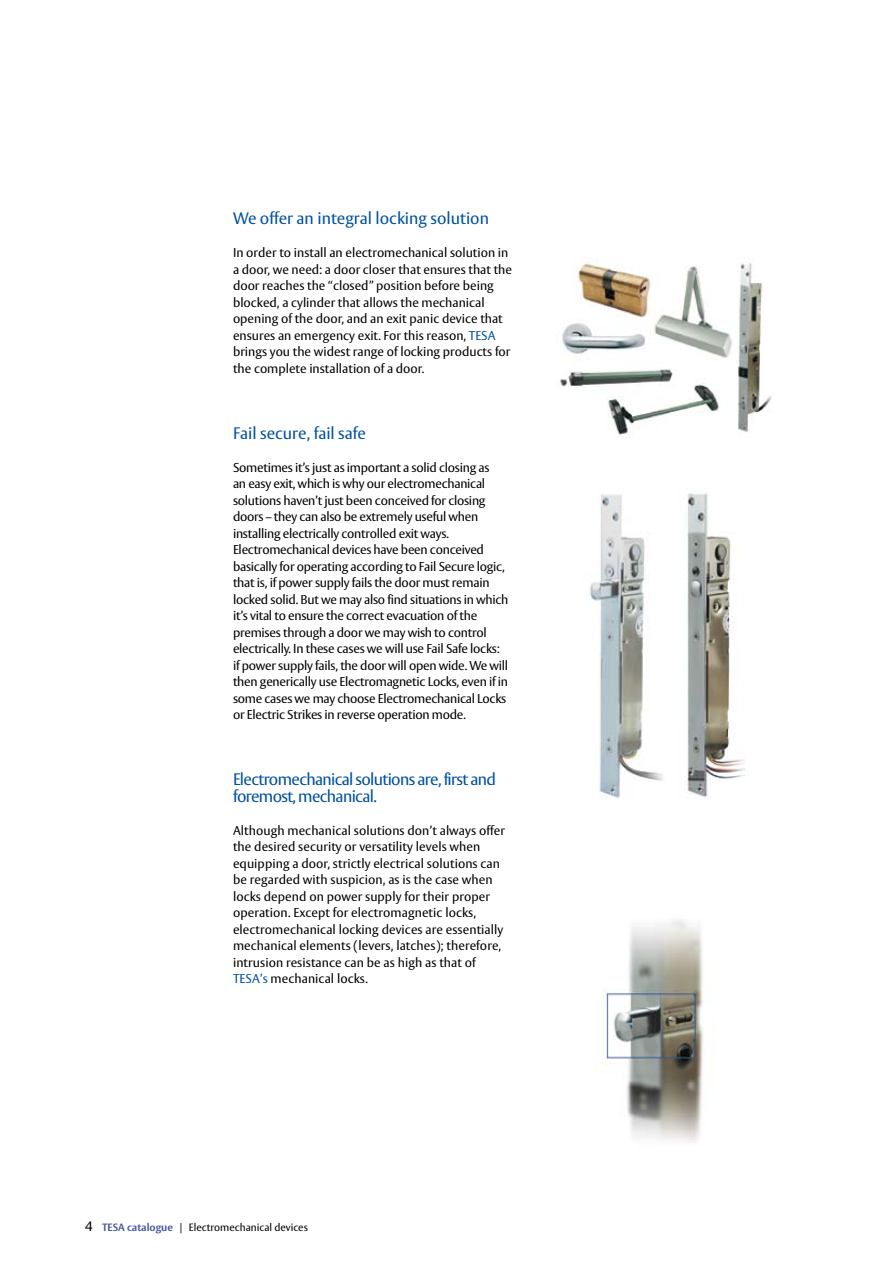
<style>
.page{position:relative;width:893px;height:1263px;background:#fff}
.page>*{position:absolute;margin:0;border:0;box-sizing:border-box;transform-origin:0 0}
.t1{font:16.5px/16.5px "ASSA Vesta";letter-spacing:-.04em;color:#00519e}
.t2{font:16.5px "ASSA Vesta";color:#00519e}
.t3{font:12.75px/16.5px "ASSA Vesta";color:#000}
.t4{font:12.75px/16.5px "ASSA Vesta";letter-spacing:-.02em;color:#000}
.t5{font:10.5px "ASSA Vesta";color:#000}
.s1{color:#00519e}
.s2{font-size:13.5px}
.s3{font-weight:700;color:#49579f}
</style>
<div class="page">
<img style="left:594px;top:920px;width:110px;height:223px">
<img style="left:687px;top:493px;width:58px;height:306px">
<img style="left:589px;top:494px;width:74px;height:305px">
<img style="left:560px;top:257px;width:212px;height:178px">
<p class="t2" style="left:233px;top:208px;width:258px">We offer an integral locking solution</p>
<p class="t3" style="left:233px;top:245px;width:280px">In order to install an electromechanical solution in a door, we need: a door closer that ensures that the door reaches the “closed” position before being blocked, a cylinder that allows the mechanical opening of the door, and an exit panic device that ensures an emergency exit. For this reason, <span class="s1">TESA </span>brings you the widest range of locking products for the complete installation of a door.</p>
<p class="t2" style="left:233px;top:423px;width:135px">Fail secure, fail safe</p>
<p class="t4" style="left:233px;top:459px;width:277px">Sometimes it’s just as important a solid closing as<br>an easy exit, which is why our electromechanical solutions haven’t just been conceived for closing doors – they can also be extremely useful when installing electrically controlled exit ways.<br>Electromechanical devices have been conceived basically for operating according to Fail Secure logic, that is, if power supply fails the door must remain locked solid. But we may also find situations in which it’s vital to ensure the correct evacuation of the premises through a door we may wish to control electrically. In these cases we will use Fail Safe locks: if power supply fails, the door will open wide. We will then generically use Electromagnetic Locks, even if in some cases we may choose Electromechanical Locks or Electric Strikes in reverse operation mode.</p>
<p class="t1" style="left:233px;top:772px;width:265px">Electromechanical solutions are, first and foremost, mechanical.</p>
<p class="t3" style="left:233px;top:822px;width:273px">Although mechanical solutions don’t always offer the desired security or versatility levels when equipping a door, strictly electrical solutions can be regarded with suspicion, as is the case when locks depend on power supply for their proper operation. Except for electromagnetic locks, electromechanical locking devices are essentially mechanical elements (levers, latches); therefore, intrusion resistance can be as high as that of <span class="s1">TESA’s</span> mechanical locks.</p>
<p class="t5" style="left:85px;top:1221px;width:224px"><span class="s2">4</span> <span class="s3">TESA catalogue</span> | Electromechanical devices</p>
</div>
